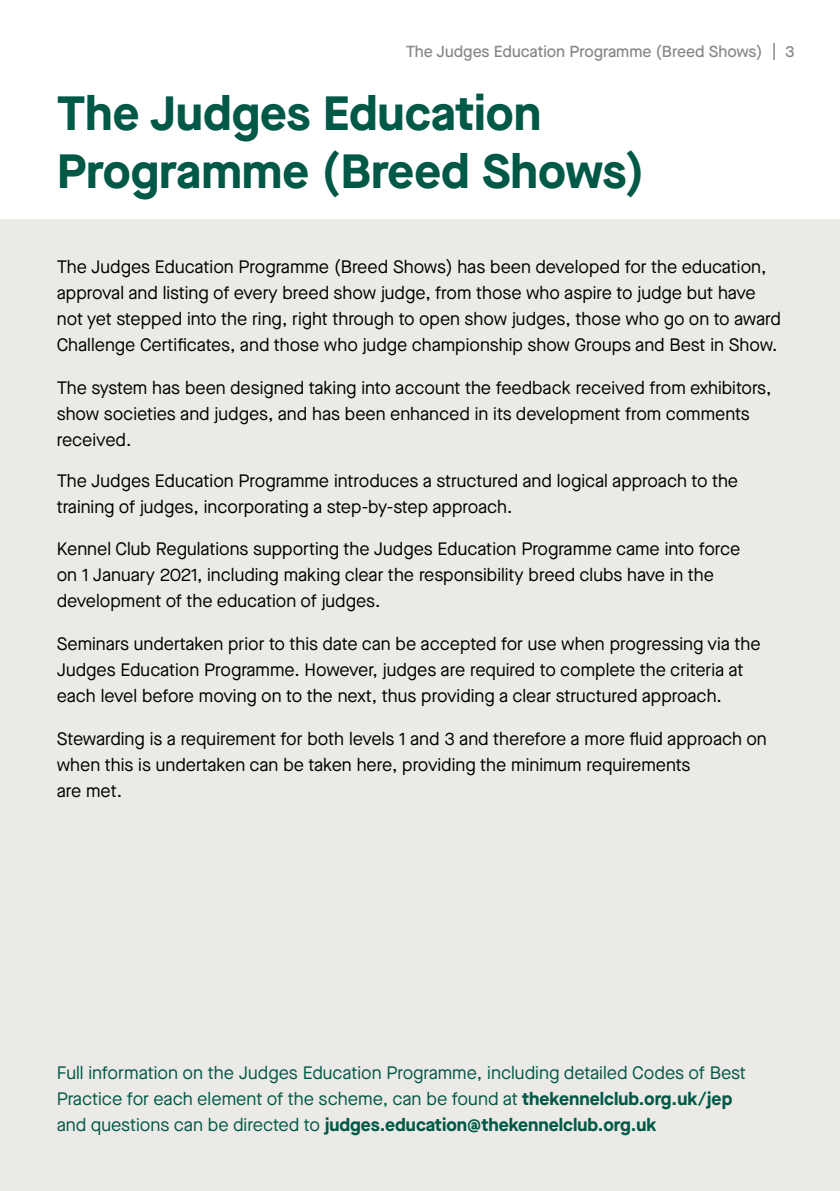
<style>
.page{position:relative;width:840px;height:1191px;background:#fff}
.page>*{position:absolute;margin:0;border:0;box-sizing:border-box;transform-origin:0 0}
.t1{font:700 48px/58px "Maison Neue";color:#005847}
.t2{font:18px/26px "Maison Neue";color:#000}
.t3{font:18px/26px "Maison Neue";color:#005847}
.t4{font:500 16px "Maison Neue";color:#878787}
.s1{font-weight:700}
</style>
<div class="page">
<div style="left:0;top:219px;width:839px;height:972px;background:#eceae6"></div>
<svg style="left:773px;top:43px;width:1px;height:17px"></svg>
<p class="t4" style="left:405px;top:41px;width:358px">The Judges Education Programme (Breed Shows)</p>
<p class="t4" style="left:784px;top:41px;width:11px">3</p>
<h1 class="t1" style="left:57px;top:83px;width:588px">The Judges Education<br>Programme (Breed Shows)</h1>
<p class="t2" style="left:57px;top:253px;width:725px">The Judges Education Programme (Breed Shows) has been developed for the education, approval and listing of every breed show judge, from those who aspire to judge but have not yet stepped into the ring, right through to open show judges, those who go on to award Challenge Certificates, and those who judge championship show Groups and Best in Show.</p>
<p class="t2" style="left:57px;top:374px;width:716px">The system has been designed taking into account the feedback received from exhibitors, show societies and judges, and has been enhanced in its development from comments received.</p>
<p class="t2" style="left:57px;top:468px;width:682px">The Judges Education Programme introduces a structured and logical approach to the training of judges, incorporating a step-by-step approach.</p>
<p class="t2" style="left:57px;top:535px;width:684px">Kennel Club Regulations supporting the Judges Education Programme came into force on 1 January 2021, including making clear the responsibility breed clubs have in the development of the education of judges.</p>
<p class="t2" style="left:57px;top:630px;width:705px">Seminars undertaken prior to this date can be accepted for use when progressing via the<br>Judges Education Programme. However, judges are required to complete the criteria at each level before moving on to the next, thus providing a clear structured approach.</p>
<p class="t2" style="left:57px;top:726px;width:711px">Stewarding is a requirement for both levels 1 and 3 and therefore a more fluid approach on when this is undertaken can be taken here, providing the minimum requirements<br>are met.</p>
<p class="t3" style="left:57px;top:1059px;width:690px">Full information on the Judges Education Programme, including detailed Codes of Best<br>Practice for each element of the scheme, can be found at <span class="s1">thekennelclub.org.uk/jep </span>and questions can be directed to <span class="s1">judges.education@thekennelclub.org.uk</span></p>
</div>
